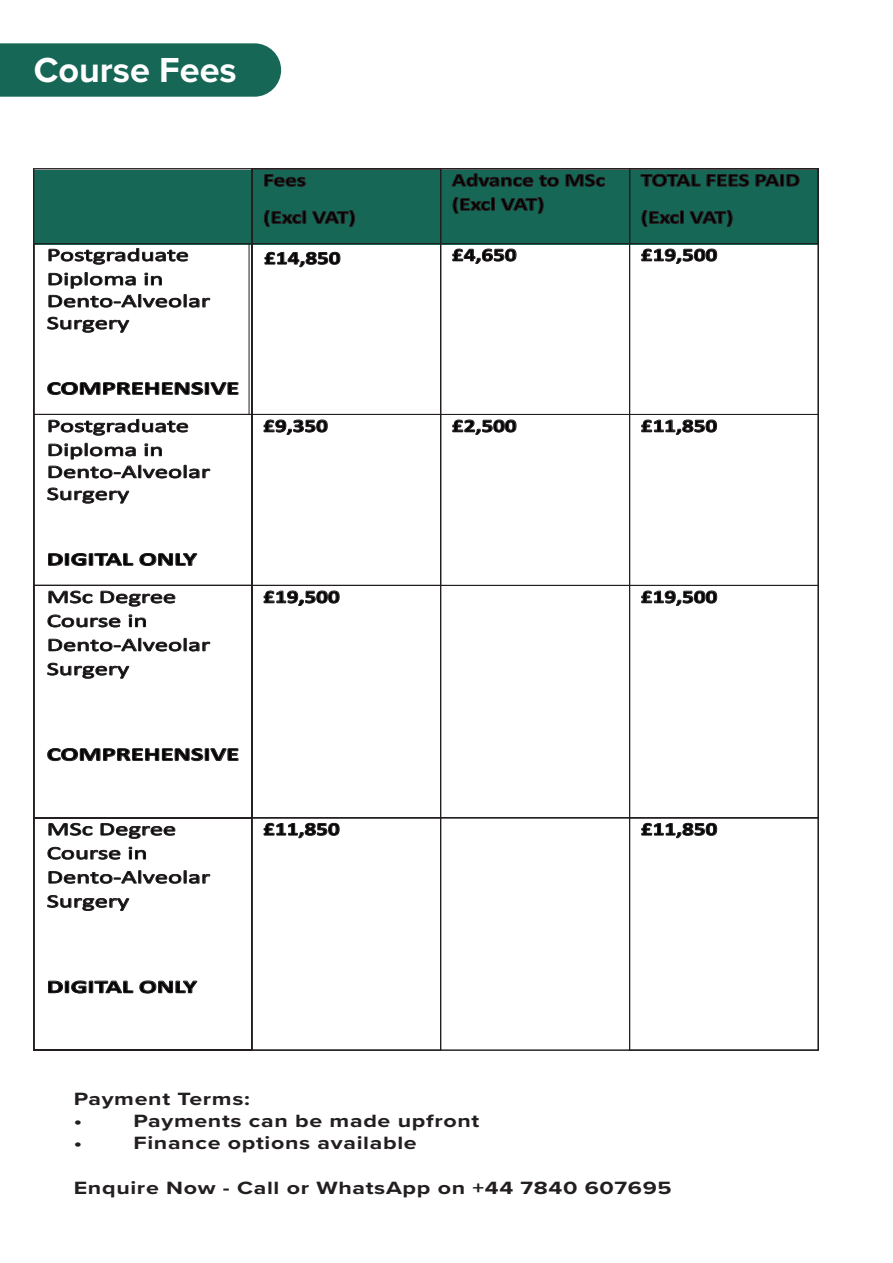
<style>
.page{position:relative;width:893px;height:1263px;background:#fff}
.page>*{position:absolute;margin:0;border:0;box-sizing:border-box;transform-origin:0 0}
.t1{font:700 36px "Proxima Nova";color:#fff}
.t2{font:700 18.45px/22px "Proxima Nova";letter-spacing:.03em;color:#231f20;scale:1.26 1}
.t3{font:18.3px/24px "Calibri";color:#000;scale:1.45 1}
.t4{font:700 18.3px/37.2px "Calibri";color:#000;scale:1.26 1}
.t5{font:700 18.3px "Calibri";color:#000;scale:1.45 1}
</style>
<div class="page">
<div style="left:34px;top:170px;width:784px;height:75px;background:#176757"></div>
<div style="left:0;top:43px;width:281px;height:54px;background:#176757"></div>
<div style="left:34px;top:169px;width:218px;height:75px;border:1px solid #231f20"></div>
<svg style="left:264px;top:174px;width:42px;height:13px"></svg>
<svg style="left:264px;top:210px;width:42px;height:17px"></svg>
<svg style="left:312px;top:210px;width:43px;height:17px"></svg>
<div style="left:252px;top:169px;width:189px;height:75px;border:1px solid #231f20"></div>
<svg style="left:452px;top:173px;width:81px;height:14px"></svg>
<svg style="left:539px;top:175px;width:20px;height:12px"></svg>
<svg style="left:566px;top:174px;width:39px;height:13px"></svg>
<svg style="left:453px;top:197px;width:42px;height:17px"></svg>
<svg style="left:501px;top:197px;width:43px;height:17px"></svg>
<div style="left:440px;top:169px;width:190px;height:75px;border:1px solid #231f20"></div>
<svg style="left:641px;top:174px;width:59px;height:13px"></svg>
<svg style="left:707px;top:174px;width:42px;height:13px"></svg>
<svg style="left:756px;top:174px;width:43px;height:13px"></svg>
<svg style="left:642px;top:210px;width:42px;height:17px"></svg>
<svg style="left:690px;top:210px;width:42px;height:17px"></svg>
<div style="left:629px;top:169px;width:189px;height:75px;border:1px solid #231f20"></div>
<svg style="left:265px;top:252px;width:75px;height:15px"></svg>
<div style="left:252px;top:243px;width:189px;height:172px;border:1px solid #231f20"></div>
<svg style="left:452px;top:249px;width:64px;height:15px"></svg>
<div style="left:440px;top:243px;width:190px;height:172px;border:1px solid #231f20"></div>
<svg style="left:641px;top:249px;width:76px;height:15px"></svg>
<div style="left:629px;top:243px;width:189px;height:172px;border:1px solid #231f20"></div>
<svg style="left:34px;top:243px;width:215px;height:192px"></svg>
<svg style="left:49px;top:443px;width:87px;height:16px"></svg>
<svg style="left:145px;top:443px;width:17px;height:13px"></svg>
<svg style="left:49px;top:465px;width:161px;height:14px"></svg>
<svg style="left:47px;top:488px;width:82px;height:15px"></svg>
<svg style="left:48px;top:553px;width:85px;height:13px"></svg>
<svg style="left:140px;top:553px;width:57px;height:13px"></svg>
<div style="left:34px;top:414px;width:218px;height:172px;border:1px solid #231f20"></div>
<svg style="left:264px;top:420px;width:64px;height:15px"></svg>
<div style="left:252px;top:414px;width:189px;height:172px;border:1px solid #231f20"></div>
<svg style="left:452px;top:420px;width:64px;height:15px"></svg>
<div style="left:440px;top:414px;width:190px;height:172px;border:1px solid #231f20"></div>
<svg style="left:641px;top:420px;width:76px;height:15px"></svg>
<div style="left:629px;top:414px;width:189px;height:172px;border:1px solid #231f20"></div>
<svg style="left:49px;top:591px;width:43px;height:13px"></svg>
<svg style="left:101px;top:591px;width:74px;height:15px"></svg>
<svg style="left:48px;top:614px;width:72px;height:13px"></svg>
<svg style="left:129px;top:614px;width:17px;height:13px"></svg>
<svg style="left:49px;top:638px;width:161px;height:14px"></svg>
<svg style="left:47px;top:663px;width:82px;height:16px"></svg>
<svg style="left:47px;top:748px;width:191px;height:13px"></svg>
<div style="left:34px;top:585px;width:218px;height:233px;border:1px solid #231f20"></div>
<svg style="left:264px;top:591px;width:75px;height:15px"></svg>
<div style="left:252px;top:585px;width:189px;height:233px;border:1px solid #231f20"></div>
<div style="left:440px;top:585px;width:190px;height:233px;border:1px solid #231f20"></div>
<svg style="left:641px;top:591px;width:76px;height:15px"></svg>
<div style="left:629px;top:585px;width:189px;height:233px;border:1px solid #231f20"></div>
<svg style="left:49px;top:823px;width:43px;height:13px"></svg>
<svg style="left:101px;top:823px;width:74px;height:16px"></svg>
<svg style="left:48px;top:847px;width:72px;height:13px"></svg>
<svg style="left:129px;top:847px;width:17px;height:12px"></svg>
<svg style="left:49px;top:870px;width:161px;height:14px"></svg>
<svg style="left:47px;top:895px;width:82px;height:16px"></svg>
<svg style="left:48px;top:980px;width:85px;height:13px"></svg>
<svg style="left:140px;top:980px;width:57px;height:13px"></svg>
<div style="left:34px;top:818px;width:218px;height:232px;border:1px solid #231f20"></div>
<svg style="left:264px;top:823px;width:75px;height:15px"></svg>
<div style="left:252px;top:818px;width:189px;height:232px;border:1px solid #231f20"></div>
<div style="left:440px;top:818px;width:190px;height:232px;border:1px solid #231f20"></div>
<svg style="left:641px;top:823px;width:76px;height:15px"></svg>
<div style="left:629px;top:818px;width:189px;height:232px;border:1px solid #231f20"></div>
<h1 class="t1" style="left:34px;top:55px;width:205px">Course Fees</h1>
<p class="t3" style="left:47px;top:244px;width:100px">Postgraduate<br>Diploma in</p>
<p class="t3" style="left:47px;top:291px;width:114px;line-height:22px">Dento-Alveolar<br>Surgery</p>
<p class="t5" style="left:47px;top:382px;width:134px">COMPREHENSIVE</p>
<p class="t3" style="left:47px;top:415px;width:100px">Postgraduate<br>Diploma in</p>
<p class="t3" style="left:47px;top:462px;width:114px;line-height:22px">Dento-Alveolar<br>Surgery</p>
<p class="t5" style="left:47px;top:553px;width:105px">DIGITAL ONLY</p>
<p class="t3" style="left:47px;top:586px;width:114px">MSc Degree<br>Course in<br>Dento-Alveolar<br>Surgery</p>
<p class="t4" style="left:263px;top:163px;width:75px">Fees<br>(Excl VAT)</p>
<p class="t4" style="left:452px;top:169px;width:123px;line-height:24.2px">Advance to MSc (Excl VAT)</p>
<p class="t4" style="left:641px;top:163px;width:128px">TOTAL FEES PAID (Excl VAT)</p>
<p class="t4" style="left:264px;top:241px;width:62px">£14,850</p>
<p class="t4" style="left:452px;top:237px;width:53px">£4,650</p>
<p class="t4" style="left:641px;top:237px;width:62px">£19,500</p>
<p class="t4" style="left:263px;top:408px;width:53px">£9,350</p>
<p class="t4" style="left:452px;top:408px;width:53px">£2,500</p>
<p class="t4" style="left:641px;top:408px;width:62px">£11,850</p>
<p class="t4" style="left:263px;top:579px;width:62px">£19,500</p>
<p class="t4" style="left:641px;top:579px;width:62px">£19,500</p>
<p class="t5" style="left:47px;top:748px;width:134px">COMPREHENSIVE</p>
<p class="t3" style="left:47px;top:818px;width:114px">MSc Degree<br>Course in<br>Dento-Alveolar<br>Surgery</p>
<p class="t4" style="left:263px;top:812px;width:62px">£11,850</p>
<p class="t4" style="left:641px;top:812px;width:62px">£11,850</p>
<p class="t5" style="left:47px;top:980px;width:105px">DIGITAL ONLY</p>
<p class="t2" style="left:74px;top:1089px;width:141px">Payment Terms: •</p>
<p class="t2" style="left:133px;top:1111px;width:276px">Payments can be made upfront</p>
<p class="t2" style="left:74px;top:1133px;width:8px">•</p>
<p class="t2" style="left:133px;top:1133px;width:226px">Finance options available</p>
<p class="t2" style="left:74px;top:1177px;width:476px">Enquire Now - Call or WhatsApp on +44 7840 607695</p>
</div>
